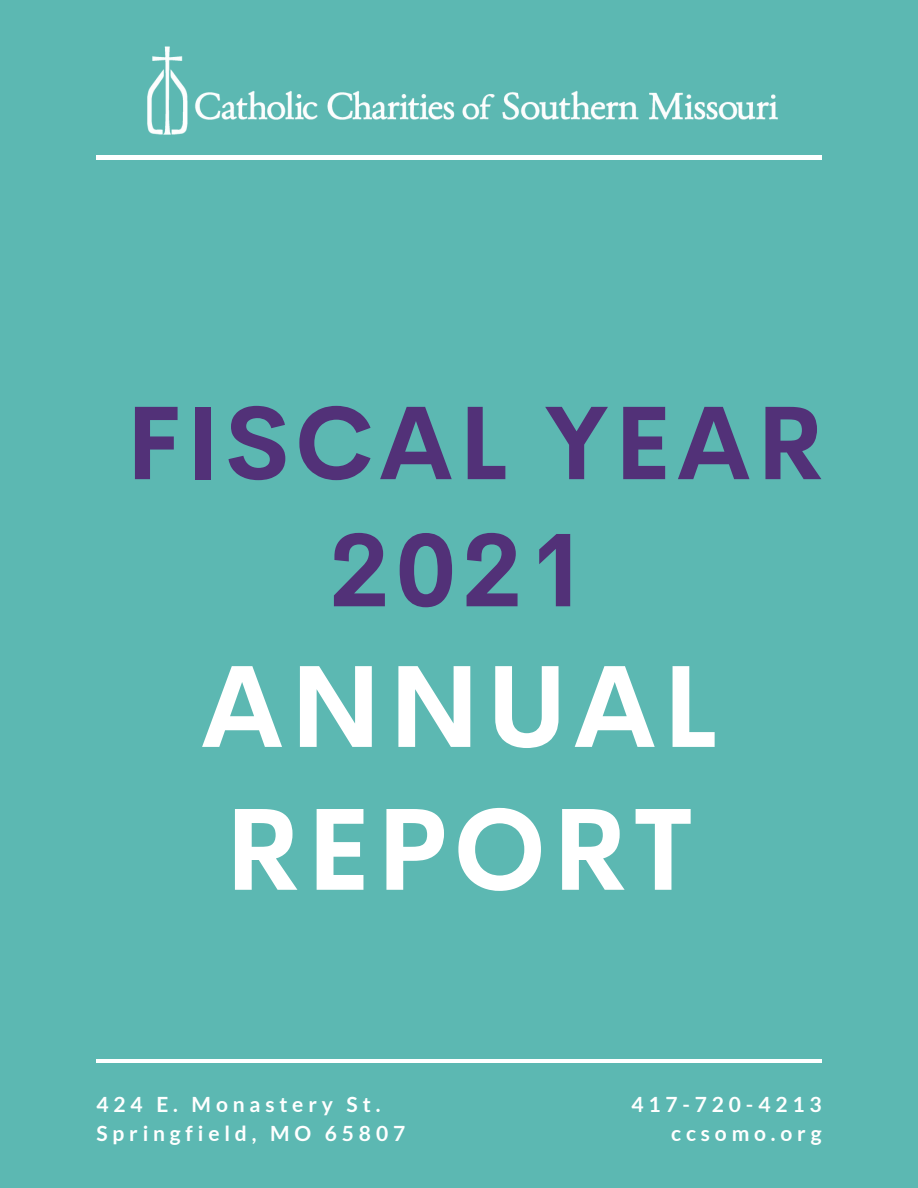
<style>
.page{position:relative;width:918px;height:1188px;background:#5cb8b2}
.page>*{position:absolute;margin:0;border:0;box-sizing:border-box;transform-origin:0 0}
.t1{font:700 114.45px "Cerebri Sans";letter-spacing:.05em;color:#fff}
.t2{font:700 102.45px/127.2px "Cerebri Sans";letter-spacing:.05em;color:#523178;text-align:center}
.t3{font:700 21px "Lato";letter-spacing:.23em;color:#fff}
</style>
<div class="page">
<hr style="left:96px;top:1059px;width:726px;height:3px;background:#fff">
<hr style="left:96px;top:156px;width:726px;height:3px;background:#fff">
<img style="left:147px;top:46px;width:631px;height:89px">
<p class="t2" style="left:126px;top:380px;width:700px">FISCAL YEAR<br>2021</p>
<p class="t1" style="left:200px;top:632px;width:518px">ANNUAL</p>
<p class="t1" style="left:224px;top:775px;width:470px">REPORT</p>
<p class="t3" style="left:96px;top:1091px;width:285px">424 E. Monastery St.</p>
<p class="t3" style="left:96px;top:1121px;width:310px">Springfield, MO 65807</p>
<p class="t3" style="left:632px;top:1091px;width:191px">417-720-4213</p>
<p class="t3" style="left:671px;top:1121px;width:152px">ccsomo.org</p>
</div>
